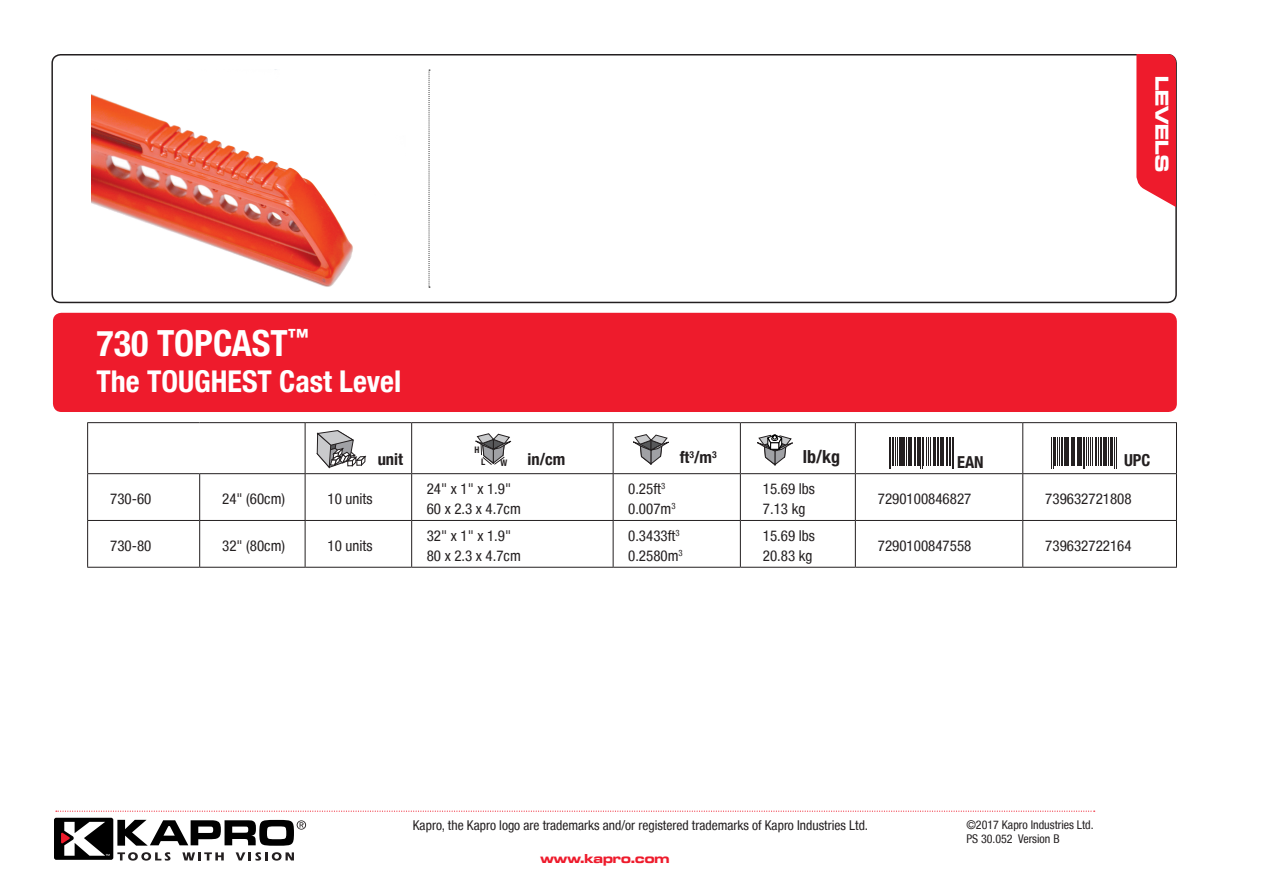
<style>
.page{position:relative;width:1263px;height:893px;background:#fff}
.page>*{position:absolute;margin:0;border:0;box-sizing:border-box;transform-origin:0 0}
.t1{font:700 condensed 36px "Helvetica Neue LT";color:#fff}
.t2{font:700 condensed 30px "Helvetica Neue LT";color:#fff}
.t3{font:700 expanded 19.5px "Microgramma LT";color:#fff}
.t4{font:700 condensed 18px "Helvetica Neue LT";color:#231f20}
.t5{font:700 condensed 16.5px "Helvetica Neue LT";color:#231f20}
.t6{font:condensed 15px/19.5px "Helvetica Neue LT";color:#231f20}
.t7{font:condensed 13.5px "Helvetica Neue LT";color:#231f20}
.t8{font:700 expanded 13.5px "Microgramma LT";color:#ee1b2c}
.t9{font:condensed 12px/14.4px "Helvetica Neue LT";color:#231f20}
.t10{font:700 condensed 9px "Helvetica Neue LT";color:#231f20}
</style>
<div class="page">
<div style="left:54px;top:818px;width:59px;height:42px;background:#000;border-radius:2px"></div>
<svg style="left:117px;top:852px;width:53px;height:9px"></svg>
<svg style="left:182px;top:852px;width:42px;height:8px"></svg>
<svg style="left:236px;top:852px;width:58px;height:9px"></svg>
<svg style="left:117px;top:820px;width:189px;height:26px"></svg>
<svg style="left:61px;top:822px;width:49px;height:34px"></svg>
<div style="left:51px;top:54px;width:1126px;height:249px;border:2px solid #231f20;border-radius:9px"></div>
<div style="left:53px;top:313px;width:1124px;height:99px;background:#ee1b2c;border-radius:9px"></div>
<svg style="left:1136px;top:54px;width:40px;height:153px"></svg>
<svg style="left:56px;top:811px;width:1039px;height:1px"></svg>
<svg style="left:429px;top:70px;width:1px;height:218px"></svg>
<hr style="left:87px;top:422px;width:113px;height:1px;background:#231f20">
<hr style="left:87px;top:423px;width:1px;height:50px;background:#231f20">
<hr style="left:200px;top:422px;width:105px;height:1px;background:#231f20">
<hr style="left:305px;top:422px;width:107px;height:1px;background:#231f20">
<hr style="left:305px;top:423px;width:1px;height:50px;background:#231f20">
<hr style="left:412px;top:422px;width:201px;height:1px;background:#231f20">
<hr style="left:411px;top:423px;width:1px;height:50px;background:#231f20">
<hr style="left:613px;top:422px;width:127px;height:1px;background:#231f20">
<hr style="left:613px;top:423px;width:1px;height:50px;background:#231f20">
<hr style="left:740px;top:422px;width:115px;height:1px;background:#231f20">
<hr style="left:740px;top:423px;width:1px;height:50px;background:#231f20">
<hr style="left:855px;top:422px;width:168px;height:1px;background:#231f20">
<hr style="left:855px;top:423px;width:1px;height:50px;background:#231f20">
<hr style="left:1023px;top:422px;width:154px;height:1px;background:#231f20">
<hr style="left:1022px;top:423px;width:1px;height:50px;background:#231f20">
<hr style="left:1176px;top:423px;width:1px;height:50px;background:#231f20">
<hr style="left:87px;top:473px;width:113px;height:1px;background:#231f20">
<hr style="left:87px;top:474px;width:1px;height:46px;background:#231f20">
<hr style="left:200px;top:473px;width:105px;height:1px;background:#231f20">
<hr style="left:199px;top:474px;width:1px;height:46px;background:#231f20">
<hr style="left:305px;top:473px;width:107px;height:1px;background:#231f20">
<hr style="left:305px;top:474px;width:1px;height:46px;background:#231f20">
<hr style="left:412px;top:473px;width:201px;height:1px;background:#231f20">
<hr style="left:411px;top:474px;width:1px;height:46px;background:#231f20">
<hr style="left:613px;top:473px;width:127px;height:1px;background:#231f20">
<hr style="left:613px;top:474px;width:1px;height:46px;background:#231f20">
<hr style="left:740px;top:473px;width:115px;height:1px;background:#231f20">
<hr style="left:740px;top:474px;width:1px;height:46px;background:#231f20">
<hr style="left:855px;top:473px;width:168px;height:1px;background:#231f20">
<hr style="left:855px;top:474px;width:1px;height:46px;background:#231f20">
<hr style="left:1023px;top:473px;width:154px;height:1px;background:#231f20">
<hr style="left:1022px;top:474px;width:1px;height:46px;background:#231f20">
<hr style="left:1176px;top:474px;width:1px;height:46px;background:#231f20">
<hr style="left:87px;top:520px;width:113px;height:1px;background:#231f20">
<hr style="left:87px;top:521px;width:1px;height:46px;background:#231f20">
<hr style="left:200px;top:520px;width:105px;height:1px;background:#231f20">
<hr style="left:199px;top:521px;width:1px;height:46px;background:#231f20">
<hr style="left:305px;top:520px;width:107px;height:1px;background:#231f20">
<hr style="left:305px;top:521px;width:1px;height:46px;background:#231f20">
<hr style="left:412px;top:520px;width:201px;height:1px;background:#231f20">
<hr style="left:411px;top:521px;width:1px;height:46px;background:#231f20">
<hr style="left:613px;top:520px;width:127px;height:1px;background:#231f20">
<hr style="left:613px;top:521px;width:1px;height:46px;background:#231f20">
<hr style="left:740px;top:520px;width:115px;height:1px;background:#231f20">
<hr style="left:740px;top:521px;width:1px;height:46px;background:#231f20">
<hr style="left:855px;top:520px;width:168px;height:1px;background:#231f20">
<hr style="left:855px;top:521px;width:1px;height:46px;background:#231f20">
<hr style="left:1023px;top:520px;width:154px;height:1px;background:#231f20">
<hr style="left:1022px;top:521px;width:1px;height:46px;background:#231f20">
<hr style="left:1176px;top:521px;width:1px;height:46px;background:#231f20">
<hr style="left:87px;top:567px;width:113px;height:1px;background:#231f20">
<hr style="left:200px;top:567px;width:105px;height:1px;background:#231f20">
<hr style="left:305px;top:567px;width:107px;height:1px;background:#231f20">
<hr style="left:412px;top:567px;width:201px;height:1px;background:#231f20">
<hr style="left:613px;top:567px;width:127px;height:1px;background:#231f20">
<hr style="left:740px;top:567px;width:115px;height:1px;background:#231f20">
<hr style="left:855px;top:567px;width:168px;height:1px;background:#231f20">
<hr style="left:1023px;top:567px;width:154px;height:1px;background:#231f20">
<svg style="left:475px;top:434px;width:37px;height:31px"></svg>
<svg style="left:633px;top:434px;width:36px;height:30px"></svg>
<svg style="left:757px;top:435px;width:36px;height:30px"></svg>
<svg style="left:317px;top:430px;width:49px;height:45px"></svg>
<hr style="left:1051px;top:437px;width:1px;height:32px;background:#231f20">
<hr style="left:1053px;top:437px;width:1px;height:32px;background:#231f20">
<svg style="left:1055px;top:437px;width:24px;height:29px"></svg>
<hr style="left:1080px;top:437px;width:2px;height:29px;background:#231f20">
<hr style="left:1083px;top:437px;width:1px;height:32px;background:#231f20">
<hr style="left:1084px;top:437px;width:1px;height:32px;background:#231f20">
<svg style="left:1086px;top:437px;width:25px;height:29px"></svg>
<hr style="left:1111px;top:437px;width:2px;height:29px;background:#231f20">
<hr style="left:1115px;top:437px;width:1px;height:32px;background:#231f20">
<hr style="left:1116px;top:437px;width:1px;height:32px;background:#231f20">
<hr style="left:889px;top:437px;width:1px;height:32px;background:#231f20">
<hr style="left:890px;top:437px;width:1px;height:32px;background:#231f20">
<svg style="left:892px;top:437px;width:24px;height:29px"></svg>
<hr style="left:917px;top:437px;width:2px;height:29px;background:#231f20">
<hr style="left:920px;top:437px;width:1px;height:32px;background:#231f20">
<hr style="left:922px;top:437px;width:1px;height:32px;background:#231f20">
<svg style="left:923px;top:437px;width:25px;height:29px"></svg>
<hr style="left:948px;top:437px;width:2px;height:29px;background:#231f20">
<hr style="left:952px;top:437px;width:1px;height:32px;background:#231f20">
<hr style="left:953px;top:437px;width:1px;height:32px;background:#231f20">
<img style="left:91px;top:94px;width:262px;height:193px">
<h1 class="t1" style="left:97px;top:321px;width:213px">730 TOPCAST<sup>™</sup></h1>
<h2 class="t2" style="left:97px;top:363px;width:306px">The TOUGHEST Cast Level</h2>
<h3 class="t3" style="left:1175px;top:76px;width:97px;rotate:90deg">LEVELS</h3>
<p class="t10" style="left:474px;top:444px;width:7px">H</p>
<p class="t5" style="left:378px;top:449px;width:27px">unit</p>
<p class="t4" style="left:803px;top:446px;width:39px">lb/kg</p>
<p class="t5" style="left:957px;top:452px;width:28px">EAN</p>
<p class="t5" style="left:1124px;top:450px;width:28px">UPC</p>
<p class="t10" style="left:481px;top:457px;width:6px">L</p>
<p class="t5" style="left:500px;top:449px;width:66px"><sub>W</sub> in/cm</p>
<p class="t5" style="left:680px;top:447px;width:38px">ft<sup>3</sup>/m<sup>3</sup></p>
<p class="t6" style="left:110px;top:489px;width:43px">730-60</p>
<p class="t6" style="left:222px;top:489px;width:64px">24" (60cm)</p>
<p class="t6" style="left:328px;top:489px;width:46px">10 units</p>
<p class="t6" style="left:427px;top:479px;width:96px">24" x 1" x 1.9"<br>60 x 2.3 x 4.7cm</p>
<p class="t6" style="left:628px;top:479px;width:49px">0.25ft<sup>3<br></sup>0.007m<sup>3</sup></p>
<p class="t6" style="left:763px;top:479px;width:54px">15.69 lbs<br>7.13 kg</p>
<p class="t6" style="left:878px;top:489px;width:95px">7290100846827</p>
<p class="t6" style="left:1045px;top:489px;width:88px">739632721808</p>
<p class="t6" style="left:110px;top:536px;width:43px">730-80</p>
<p class="t6" style="left:222px;top:536px;width:64px">32" (80cm)</p>
<p class="t6" style="left:328px;top:536px;width:46px">10 units</p>
<p class="t6" style="left:427px;top:526px;width:96px">32" x 1" x 1.9"<br>80 x 2.3 x 4.7cm</p>
<p class="t6" style="left:628px;top:526px;width:56px">0.3433ft<sup>3<br></sup>0.2580m<sup>3</sup></p>
<p class="t6" style="left:763px;top:526px;width:54px">15.69 lbs<br>20.83 kg</p>
<p class="t6" style="left:878px;top:536px;width:95px">7290100847558</p>
<p class="t6" style="left:1045px;top:536px;width:88px">739632722164</p>
<p class="t7" style="left:413px;top:818px;width:457px">Kapro, the Kapro logo are trademarks and/or registered trademarks of Kapro Industries Ltd.</p>
<p class="t8" style="left:540px;top:849px;width:130px">www.kapro.com</p>
<p class="t9" style="left:966px;top:817px;width:129px">©2017 Kapro Industries Ltd.<br>PS 30.052 Version B</p>
</div>
